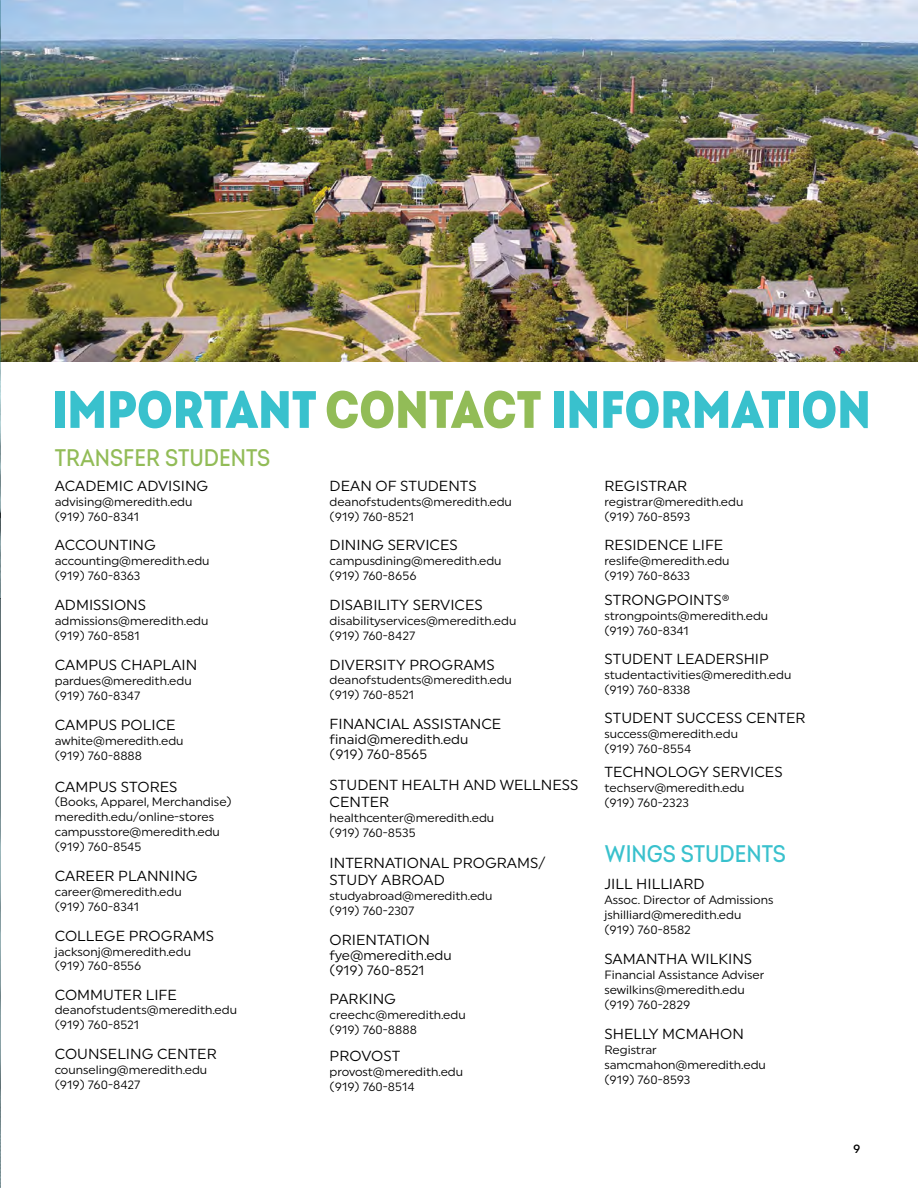
<style>
.page{position:relative;width:918px;height:1188px;background:#fff}
.page>*{position:absolute;margin:0;border:0;box-sizing:border-box;transform-origin:0 0}
.t1{font:900 52.5px "Intro Cond";color:#39c1cd}
.t2{font:500 24px "Intro Cond";color:#92bc57}
.t3{font:500 24px "Intro Cond";color:#39c1cd}
.t4{font:14.55px/16.5px "Uniform";color:#000}
.t5{font:13.5px "Uniform";color:#000}
.t6{font:12.15px "Uniform";color:#000}
.t7{font:12px "Uniform";color:#000}
.t8{font:500 12px "Uniform";color:#000}
.s1{color:#92bc57}
</style>
<div class="page">
<img style="left:1px;top:0;width:917px;height:361px">
<img style="left:0;top:0;width:1px;height:1188px">
<p class="t1" style="left:52px;top:376px;width:821px">IMPORTANT <span class="s1">CONTACT</span> INFORMATION</p>
<p class="t2" style="left:55px;top:444px;width:217px">TRANSFER STUDENTS</p>
<p class="t4" style="left:55px;top:477px;width:155px">ACADEMIC ADVISING</p>
<p class="t7" style="left:55px;top:494px;width:139px">advising@meredith.edu</p>
<p class="t7" style="left:55px;top:509px;width:86px">(919) 760-8341</p>
<p class="t4" style="left:55px;top:537px;width:103px">ACCOUNTING</p>
<p class="t7" style="left:55px;top:554px;width:156px">accounting@meredith.edu</p>
<p class="t7" style="left:55px;top:569px;width:87px">(919) 760-8363</p>
<p class="t4" style="left:55px;top:597px;width:93px">ADMISSIONS</p>
<p class="t7" style="left:55px;top:614px;width:155px">admissions@meredith.edu</p>
<p class="t7" style="left:55px;top:629px;width:87px">(919) 760-8581</p>
<p class="t4" style="left:55px;top:656px;width:144px">CAMPUS CHAPLAIN</p>
<p class="t7" style="left:55px;top:674px;width:138px">pardues@meredith.edu</p>
<p class="t7" style="left:55px;top:689px;width:87px">(919) 760-8347</p>
<p class="t4" style="left:55px;top:716px;width:122px">CAMPUS POLICE</p>
<p class="t7" style="left:55px;top:733px;width:130px">awhite@meredith.edu</p>
<p class="t7" style="left:55px;top:748px;width:89px">(919) 760-8888</p>
<p class="t4" style="left:55px;top:778px;width:124px">CAMPUS STORES</p>
<p class="t6" style="left:55px;top:795px;width:178px">(Books, Apparel, Merchandise)</p>
<p class="t7" style="left:55px;top:810px;width:161px">meredith.edu/online-stores</p>
<p class="t7" style="left:55px;top:825px;width:167px">campusstore@meredith.edu</p>
<p class="t7" style="left:55px;top:840px;width:88px">(919) 760-8545</p>
<p class="t4" style="left:55px;top:868px;width:145px">CAREER PLANNING</p>
<p class="t7" style="left:55px;top:885px;width:128px">career@meredith.edu</p>
<p class="t7" style="left:55px;top:900px;width:86px">(919) 760-8341</p>
<p class="t4" style="left:55px;top:927px;width:161px">COLLEGE PROGRAMS</p>
<p class="t7" style="left:55px;top:944px;width:138px">jacksonj@meredith.edu</p>
<p class="t7" style="left:55px;top:959px;width:88px">(919) 760-8556</p>
<p class="t4" style="left:55px;top:986px;width:124px">COMMUTER LIFE</p>
<p class="t7" style="left:55px;top:1003px;width:184px">deanofstudents@meredith.edu</p>
<p class="t7" style="left:55px;top:1018px;width:86px">(919) 760-8521</p>
<p class="t4" style="left:55px;top:1045px;width:164px">COUNSELING CENTER</p>
<p class="t7" style="left:55px;top:1062px;width:154px">counseling@meredith.edu</p>
<p class="t7" style="left:55px;top:1077px;width:87px">(919) 760-8427</p>
<p class="t4" style="left:330px;top:477px;width:149px">DEAN OF STUDENTS</p>
<p class="t7" style="left:330px;top:494px;width:184px">deanofstudents@meredith.edu</p>
<p class="t7" style="left:330px;top:509px;width:86px">(919) 760-8521</p>
<p class="t4" style="left:330px;top:537px;width:130px">DINING SERVICES</p>
<p class="t7" style="left:330px;top:554px;width:173px">campusdining@meredith.edu</p>
<p class="t7" style="left:330px;top:569px;width:89px">(919) 760-8656</p>
<p class="t4" style="left:330px;top:597px;width:155px">DISABILITY SERVICES</p>
<p class="t7" style="left:330px;top:614px;width:188px">disabilityservices@meredith.edu</p>
<p class="t7" style="left:330px;top:629px;width:87px">(919) 760-8427</p>
<p class="t4" style="left:330px;top:656px;width:167px">DIVERSITY PROGRAMS</p>
<p class="t7" style="left:330px;top:673px;width:184px">deanofstudents@meredith.edu</p>
<p class="t7" style="left:330px;top:688px;width:86px">(919) 760-8521</p>
<p class="t4" style="left:330px;top:715px;width:173px">FINANCIAL ASSISTANCE</p>
<p class="t5" style="left:330px;top:731px;width:140px">finaid@meredith.edu</p>
<p class="t5" style="left:330px;top:746px;width:99px">(919) 760-8565</p>
<p class="t4" style="left:330px;top:777px;width:250px">STUDENT HEALTH AND WELLNESS<br>CENTER</p>
<p class="t7" style="left:330px;top:810px;width:166px">healthcenter@meredith.edu</p>
<p class="t7" style="left:330px;top:825px;width:88px">(919) 760-8535</p>
<p class="t4" style="left:330px;top:855px;width:217px">INTERNATIONAL PROGRAMS/<br>STUDY ABROAD</p>
<p class="t7" style="left:330px;top:888px;width:164px">studyabroad@meredith.edu</p>
<p class="t7" style="left:330px;top:903px;width:86px">(919) 760-2307</p>
<p class="t4" style="left:330px;top:931px;width:102px">ORIENTATION</p>
<p class="t5" style="left:330px;top:947px;width:124px">fye@meredith.edu</p>
<p class="t5" style="left:330px;top:962px;width:97px">(919) 760-8521</p>
<p class="t4" style="left:330px;top:991px;width:68px">PARKING</p>
<p class="t7" style="left:330px;top:1008px;width:138px">creechc@meredith.edu</p>
<p class="t7" style="left:330px;top:1023px;width:89px">(919) 760-8888</p>
<p class="t4" style="left:330px;top:1047px;width:72px">PROVOST</p>
<p class="t7" style="left:330px;top:1065px;width:135px">provost@meredith.edu</p>
<p class="t7" style="left:330px;top:1080px;width:87px">(919) 760-8514</p>
<p class="t4" style="left:604px;top:477px;width:84px">REGISTRAR</p>
<p class="t7" style="left:604px;top:494px;width:140px">registrar@meredith.edu</p>
<p class="t7" style="left:604px;top:509px;width:87px">(919) 760-8593</p>
<p class="t4" style="left:604px;top:537px;width:120px">RESIDENCE LIFE</p>
<p class="t7" style="left:604px;top:554px;width:127px">reslife@meredith.edu</p>
<p class="t7" style="left:604px;top:569px;width:87px">(919) 760-8633</p>
<p class="t4" style="left:604px;top:591px;width:127px">STRONGPOINTS®</p>
<p class="t7" style="left:604px;top:608px;width:165px">strongpoints@meredith.edu</p>
<p class="t7" style="left:604px;top:623px;width:86px">(919) 760-8341</p>
<p class="t4" style="left:604px;top:651px;width:166px">STUDENT LEADERSHIP</p>
<p class="t7" style="left:604px;top:668px;width:188px">studentactivities@meredith.edu</p>
<p class="t7" style="left:604px;top:683px;width:87px">(919) 760-8338</p>
<p class="t4" style="left:604px;top:709px;width:203px">STUDENT SUCCESS CENTER</p>
<p class="t7" style="left:604px;top:727px;width:135px">success@meredith.edu</p>
<p class="t7" style="left:604px;top:742px;width:88px">(919) 760-8554</p>
<p class="t4" style="left:604px;top:764px;width:180px">TECHNOLOGY SERVICES</p>
<p class="t7" style="left:604px;top:781px;width:142px">techserv@meredith.edu</p>
<p class="t7" style="left:604px;top:796px;width:86px">(919) 760-2323</p>
<p class="t3" style="left:604px;top:839px;width:183px">WINGS STUDENTS</p>
<p class="t4" style="left:604px;top:876px;width:102px">JILL HILLIARD</p>
<p class="t7" style="left:604px;top:893px;width:170px">Assoc. Director of Admissions</p>
<p class="t7" style="left:604px;top:908px;width:138px">jshilliard@meredith.edu</p>
<p class="t7" style="left:604px;top:923px;width:88px">(919) 760-8582</p>
<p class="t4" style="left:604px;top:951px;width:149px">SAMANTHA WILKINS</p>
<p class="t7" style="left:604px;top:968px;width:161px">Financial Assistance Adviser</p>
<p class="t7" style="left:604px;top:983px;width:142px">sewilkins@meredith.edu</p>
<p class="t7" style="left:604px;top:998px;width:88px">(919) 760-2829</p>
<p class="t4" style="left:604px;top:1026px;width:141px">SHELLY MCMAHON</p>
<p class="t7" style="left:604px;top:1043px;width:54px">Registrar</p>
<p class="t7" style="left:604px;top:1058px;width:163px">samcmahon@meredith.edu</p>
<p class="t7" style="left:604px;top:1073px;width:87px">(919) 760-8593</p>
<p class="t8" style="left:853px;top:1141px;width:9px">9</p>
</div>
